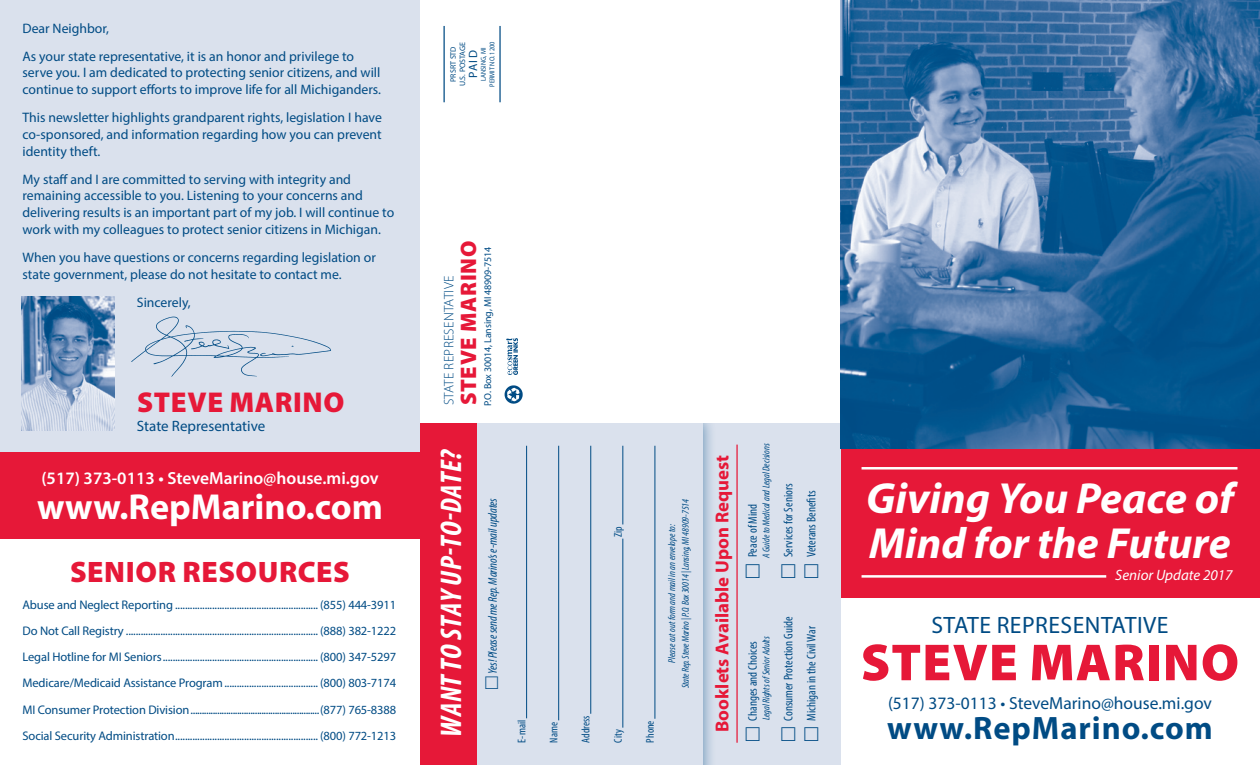
<style>
.page{position:relative;width:1260px;height:765px;background:#fff}
.page>*{position:absolute;margin:0;border:0;box-sizing:border-box;transform-origin:0 0}
.t1{font:900 52.5px "Myriad Pro";letter-spacing:.02em;color:#e61838}
.t2{font:italic 700 43.75px/45px "Myriad Pro";color:#fff}
.t3{font:700 36.25px "Myriad Pro";color:#fff}
.t4{font:700 32.5px "Myriad Pro";letter-spacing:.03em;color:#004b84}
.t5{font:italic 700 condensed 30px "Myriad Pro";color:#fff}
.t6{font:900 29.75px "Myriad Pro";letter-spacing:.02em;color:#e61838}
.t7{font:900 28.75px "Myriad Pro";letter-spacing:.02em;color:#e61838}
.t8{font:23.75px "Myriad Pro";letter-spacing:.02em;color:#004b84}
.t9{font:900 22.5px "Myriad Pro";letter-spacing:.03em;color:#e61838}
.t10{font:700 18.75px "Myriad Pro";color:#e61838}
.t11{font:17.5px "Myriad Pro";color:#004b84}
.t12{font:600 17.5px "Myriad Pro";color:#fff}
.t13{font:15px "Myriad Pro";color:#004b84}
.t14{font:italic 15px "Myriad Pro";color:#fff}
.t15{font:13.75px/16.8px "Myriad Pro";color:#004b84}
.t16{font:300 13.75px "Myriad Pro";letter-spacing:.02em;color:#004b84}
.t17{font:12.5px "Myriad Pro";letter-spacing:-.01em;color:#004b84}
.t18{font:condensed 12.5px "Myriad Pro";color:#004b84}
.t19{font:italic condensed 12.5px "Myriad Pro";letter-spacing:-.01em;color:#004b84}
.t20{font:12px "Myriad Pro";color:#004b84}
.t21{font:condensed 11.25px "Myriad Pro";color:#004b84}
.t22{font:italic condensed 10px "Myriad Pro";color:#004b84}
.t23{font:10px "Myriad Pro";letter-spacing:-.01em;color:#004b84}
.t24{font:7.88px "Myriad Pro";color:#004b84}
.t25{font:7.12px "Myriad Pro";color:#004b84;scale:.9 1}
</style>
<div class="page">
<div style="left:840px;top:448px;width:420px;height:150px;background:#e61838"></div>
<hr style="left:862px;top:575px;width:244px;height:3px;background:#fff">
<div style="left:420px;top:422px;width:420px;height:343px;background:#dae1ed"></div>
<div style="left:408px;top:410px;width:308px;height:355px;background:#004b84;opacity:.5"></div>
<div style="left:420px;top:422px;width:283px;height:343px;background:#dae1ed"></div>
<hr style="left:526px;top:446px;width:1px;height:272px;background:#004b84">
<hr style="left:558px;top:446px;width:1px;height:274px;background:#004b84">
<hr style="left:590px;top:446px;width:1px;height:268px;background:#004b84">
<hr style="left:623px;top:539px;width:1px;height:189px;background:#004b84">
<hr style="left:623px;top:446px;width:1px;height:78px;background:#004b84">
<hr style="left:655px;top:446px;width:1px;height:273px;background:#004b84">
<div style="left:420px;top:422px;width:57px;height:343px;background:#e61838"></div>
<hr style="left:736px;top:445px;width:2px;height:298px;background:#e61838">
<div style="left:420px;top:0;width:420px;height:422px;background:#fff"></div>
<img style="left:504px;top:385px;width:19px;height:19px">
<img style="left:506px;top:339px;width:12px;height:35px">
<div style="left:0;top:0;width:420px;height:452px;background:#dae1ed"></div>
<div style="left:0;top:452px;width:420px;height:88px;background:#e61838"></div>
<div style="left:0;top:540px;width:420px;height:225px;background:#fff"></div>
<hr style="left:862px;top:467px;width:375px;height:3px;background:#fff">
<hr style="left:443px;top:26px;width:2px;height:76px;background:#004b84">
<hr style="left:499px;top:26px;width:2px;height:76px;background:#004b84">
<img style="left:840px;top:0;width:420px;height:448px">
<img style="left:22px;top:297px;width:92px;height:134px">
<img style="left:131px;top:316px;width:200px;height:61px">
<p class="t15" style="left:22px;top:19px;width:88px">Dear Neighbor,</p>
<p class="t15" style="left:22px;top:47px;width:360px">As your state representative, it is an honor and privilege to serve you. I am dedicated to protecting senior citizens, and will continue to support efforts to improve life for all Michiganders.</p>
<p class="t15" style="left:22px;top:109px;width:361px;text-align:justify">This newsletter highlights grandparent rights, legislation I have co-sponsored, and information regarding how you can prevent identity theft.</p>
<p class="t15" style="left:22px;top:170px;width:373px">My staff and I are committed to serving with integrity and remaining accessible to you. Listening to your concerns and delivering results is an important part of my job. I will continue to work with my colleagues to protect senior citizens in Michigan.</p>
<p class="t15" style="left:22px;top:249px;width:355px">When you have questions or concerns regarding legislation or state government, please do not hesitate to contact me.</p>
<p class="t15" style="left:137px;top:293px;width:55px">Sincerely,</p>
<p class="t7" style="left:137px;top:383px;width:209px">STEVE MARINO</p>
<p class="t13" style="left:137px;top:416px;width:130px">State Representative</p>
<p class="t12" style="left:41px;top:467px;width:339px">(517) 373-0113 • SteveMarino@house.mi.gov</p>
<p class="t3" style="left:37px;top:483px;width:347px">www.RepMarino.com</p>
<p class="t6" style="left:70px;top:552px;width:281px">SENIOR RESOURCES</p>
<p class="t17" style="left:22px;top:597px;width:375px">Abuse and Neglect Reporting .......................................................... (855) 444-3911</p>
<p class="t17" style="left:22px;top:623px;width:375px">Do Not Call Registry .............................................................................. (888) 382-1222</p>
<p class="t17" style="left:22px;top:649px;width:375px">Legal Hotline for MI Seniors............................................................... (800) 347-5297</p>
<p class="t17" style="left:22px;top:675px;width:375px">Medicare/Medicaid Assistance Program...................................... (800) 803-7174</p>
<p class="t17" style="left:22px;top:702px;width:375px">MI Consumer Protection Division..........................................................(877) 765-8388</p>
<p class="t17" style="left:22px;top:728px;width:375px">Social Security Administration.......................................................... (800) 772-1213</p>
<p class="t24" style="left:448px;top:82px;width:37px;rotate:-90deg">PRSRT STD</p>
<p class="t24" style="left:458px;top:86px;width:46px;rotate:-90deg">U.S. POSTAGE</p>
<p class="t20" style="left:466px;top:78px;width:29px;rotate:-90deg">PAID</p>
<p class="t25" style="left:479px;top:81px;width:39px;rotate:-90deg">LANSING, MI</p>
<p class="t25" style="left:488px;top:87px;width:52px;rotate:-90deg">PERMIT NO. 1200</p>
<p class="t9" style="left:453px;top:405px;width:166px;rotate:-90deg">STEVE MARINO</p>
<p class="t23" style="left:482px;top:406px;width:160px;rotate:-90deg">P.O. Box 30014, Lansing, MI 48909-7514</p>
<p class="t16" style="left:441px;top:405px;width:131px;rotate:-90deg">STATE REPRESENTATIVE</p>
<p class="t5" style="left:433px;top:737px;width:289px;rotate:-90deg">WANT TO STAY UP-TO-DATE?</p>
<p class="t19" style="left:485px;top:674px;width:178px;rotate:-90deg">Yes! Please send me Rep. Marino’s e-mail updates</p>
<p class="t21" style="left:515px;top:742px;width:24px;rotate:-90deg">E-mail</p>
<p class="t21" style="left:547px;top:742px;width:22px;rotate:-90deg">Name</p>
<p class="t21" style="left:579px;top:742px;width:28px;rotate:-90deg">Address</p>
<p class="t21" style="left:611px;top:537px;width:12px;rotate:-90deg">Zip</p>
<p class="t21" style="left:611px;top:742px;width:15px;rotate:-90deg">City</p>
<p class="t21" style="left:643px;top:742px;width:23px;rotate:-90deg">Phone</p>
<p class="t22" style="left:679px;top:688px;width:191px;rotate:-90deg">State Rep. Steve Marino | P.O. Box 30014 | Lansing, MI 48909-7514</p>
<p class="t22" style="left:666px;top:663px;width:140px;rotate:-90deg">Please cut out form and mail in an envelope to:</p>
<p class="t10" style="left:710px;top:732px;width:278px;rotate:-90deg">Booklets Available Upon Request</p>
<p class="t22" style="left:760px;top:558px;width:116px;rotate:-90deg">A Guide to Medical and Legal Decisions</p>
<p class="t18" style="left:745px;top:557px;width:55px;rotate:-90deg">Peace of Mind</p>
<p class="t18" style="left:781px;top:557px;width:75px;rotate:-90deg">Services for Seniors</p>
<p class="t18" style="left:804px;top:557px;width:68px;rotate:-90deg">Veterans Benefits</p>
<p class="t18" style="left:745px;top:721px;width:81px;rotate:-90deg">Changes and Choices</p>
<p class="t22" style="left:760px;top:720px;width:86px;rotate:-90deg">Legal Rights of Senior Adults</p>
<p class="t18" style="left:781px;top:721px;width:106px;rotate:-90deg">Consumer Protection Guide</p>
<p class="t18" style="left:804px;top:721px;width:96px;rotate:-90deg">Michigan in the Civil War</p>
<p class="t2" style="left:866px;top:474px;width:369px">Giving You Peace of<br>Mind for the Future</p>
<p class="t14" style="left:1115px;top:566px;width:119px">Senior Update 2017</p>
<p class="t8" style="left:931px;top:610px;width:239px">STATE REPRESENTATIVE</p>
<p class="t1" style="left:861px;top:627px;width:380px">STEVE MARINO</p>
<p class="t11" style="left:888px;top:692px;width:325px">(517) 373-0113 • SteveMarino@house.mi.gov</p>
<p class="t4" style="left:887px;top:707px;width:327px">www.RepMarino.com</p>
</div>
